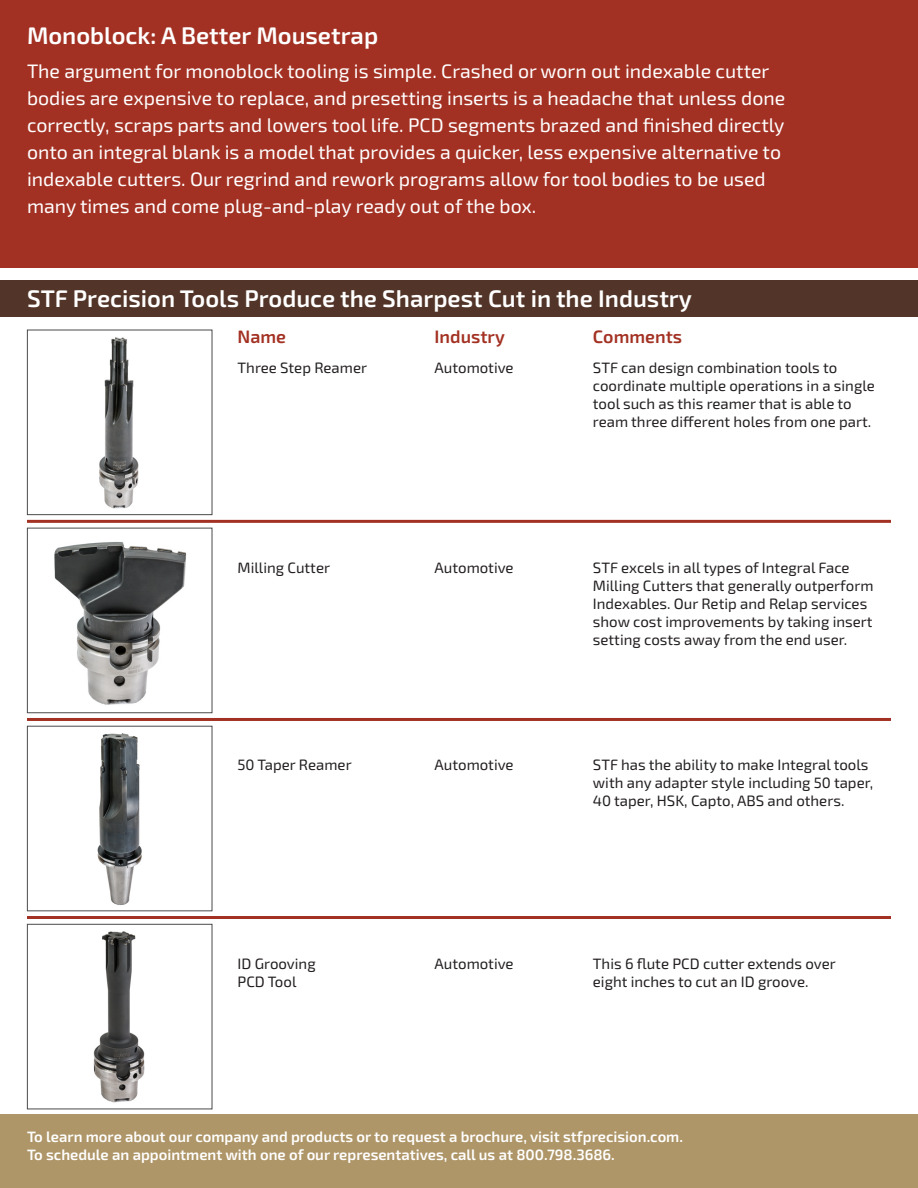
<style>
.page{position:relative;width:918px;height:1188px;background:#fff}
.page>*{position:absolute;margin:0;border:0;box-sizing:border-box;transform-origin:0 0}
.Subheading{font:600 24px "Exo 2.0";color:#fff}
.Subheading-2{font:19.5px/27px "Exo 2.0";color:#fff}
.t1{font:600 18px "Exo 2.0";color:#a33123}
.t2{font:15px/18px "Exo 2.0";color:#231f20}
.Subheading-3{font:600 15px/18px "Exo 2.0";color:#fff}
</style>
<div class="page">
<div style="left:0;top:0;width:918px;height:267px;background:#a33123"></div>
<div style="left:0;top:280px;width:918px;height:37px;background:#523528"></div>
<img style="left:99px;top:337px;width:40px;height:172px">
<div style="left:27px;top:330px;width:185px;height:185px;border:1px solid #494a49"></div>
<img style="left:54px;top:542px;width:133px;height:163px">
<div style="left:27px;top:528px;width:185px;height:185px;border:1px solid #494a49"></div>
<img style="left:97px;top:733px;width:45px;height:172px">
<div style="left:27px;top:726px;width:185px;height:185px;border:1px solid #494a49"></div>
<img style="left:93px;top:931px;width:52px;height:172px">
<div style="left:27px;top:924px;width:185px;height:185px;border:1px solid #494a49"></div>
<hr style="left:27px;top:520px;width:864px;height:3px;background:#a33123">
<hr style="left:27px;top:718px;width:864px;height:3px;background:#a33123">
<hr style="left:27px;top:916px;width:864px;height:3px;background:#a33123">
<div style="left:0;top:1115px;width:918px;height:73px;background:#af9668"></div>
<p class="Subheading" style="left:27px;top:21px;width:353px">Monoblock: A Better Mousetrap</p>
<p class="Subheading-2" style="left:27px;top:58px;width:760px">The argument for monoblock tooling is simple. Crashed or worn out indexable cutter bodies are expensive to replace, and presetting inserts is a headache that unless done correctly, scraps parts and lowers tool life. PCD segments brazed and finished directly onto an integral blank is a model that provides a quicker, less expensive alternative to indexable cutters. Our regrind and rework programs allow for tool bodies to be used many times and come plug-and-play ready out of the box.</p>
<p class="Subheading" style="left:27px;top:285px;width:667px">STF Precision Tools Produce the Sharpest Cut in the Industry</p>
<p class="t1" style="left:238px;top:326px;width:50px">Name</p>
<p class="t2" style="left:238px;top:359px;width:131px">Three Step Reamer</p>
<p class="t1" style="left:593px;top:326px;width:91px">Comments</p>
<p class="t2" style="left:593px;top:359px;width:283px">STF can design combination tools to coordinate multiple operations in a single tool such as this reamer that is able to ream three different holes from one part.</p>
<p class="t1" style="left:435px;top:326px;width:72px">Industry</p>
<p class="t2" style="left:435px;top:359px;width:81px">Automotive</p>
<p class="t2" style="left:238px;top:559px;width:94px">Milling Cutter</p>
<p class="t2" style="left:435px;top:559px;width:81px">Automotive</p>
<p class="t2" style="left:593px;top:559px;width:282px">STF excels in all types of Integral Face Milling Cutters that generally outperform Indexables. Our Retip and Relap services show cost improvements by taking insert setting costs away from the end user.</p>
<p class="t2" style="left:238px;top:756px;width:116px">50 Taper Reamer</p>
<p class="t2" style="left:435px;top:756px;width:81px">Automotive</p>
<p class="t2" style="left:593px;top:756px;width:282px">STF has the ability to make Integral tools with any adapter style including 50 taper,<br>40 taper, HSK, Capto, ABS and others.</p>
<p class="t2" style="left:238px;top:955px;width:80px">ID Grooving<br>PCD Tool</p>
<p class="t2" style="left:435px;top:955px;width:81px">Automotive</p>
<p class="t2" style="left:593px;top:955px;width:244px">This 6 flute PCD cutter extends over eight inches to cut an ID groove.</p>
<p class="Subheading-3" style="left:27px;top:1128px;width:658px">To learn more about our company and products or to request a brochure, visit stfprecision.com.<br>To schedule an appointment with one of our representatives, call us at 800.798.3686.</p>
</div>
